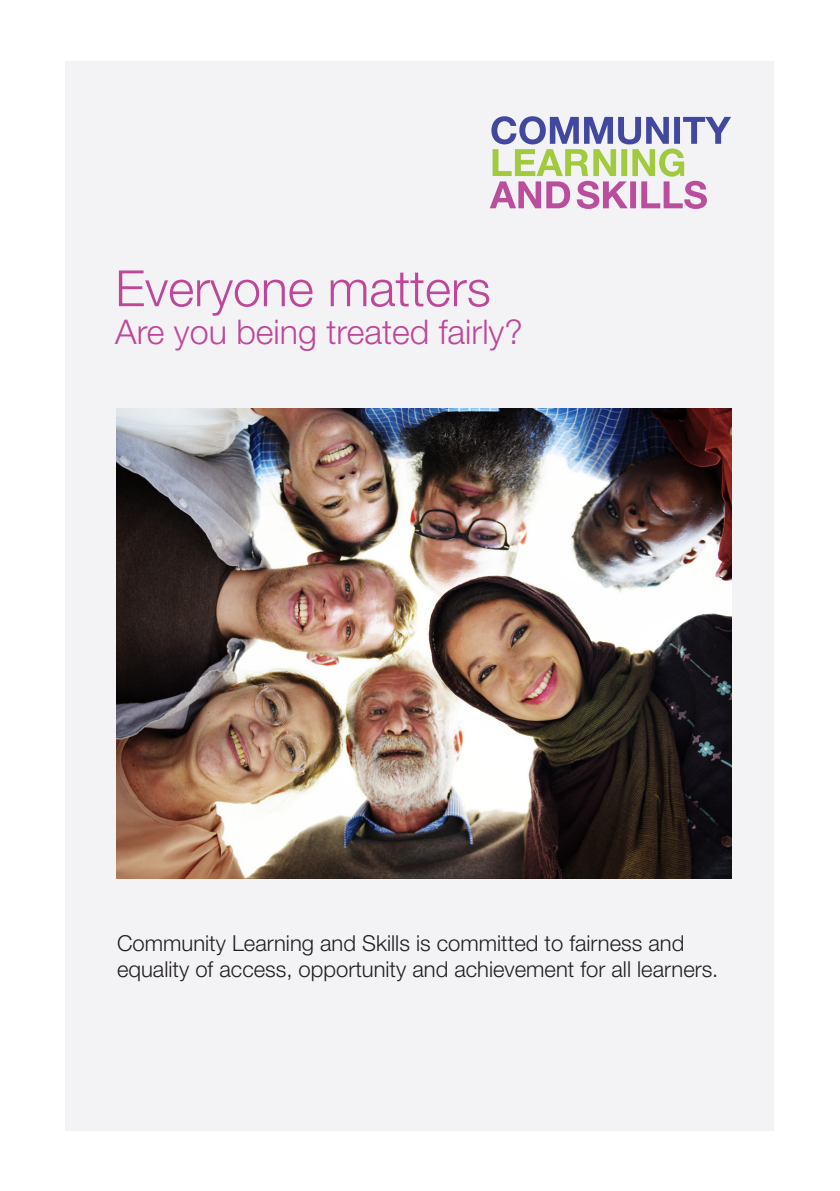
<style>
.page{position:relative;width:840px;height:1191px;background:#fff}
.page>*{position:absolute;margin:0;border:0;box-sizing:border-box;transform-origin:0 0}
.t1{font:300 50px "Helvetica Neue LT Std";color:#bf479a}
.t2{font:300 34px "Helvetica Neue LT Std";color:#bf479a}
.t3{font:300 22px/26px "Helvetica Neue LT Std";color:#231f20}
</style>
<div class="page">
<div style="left:65px;top:61px;width:709px;height:1069px;background:#f3f3f5"></div>
<svg style="left:489px;top:116px;width:241px;height:93px"></svg>
<img style="left:117px;top:409px;width:613px;height:469px">
<p class="t1" style="left:115px;top:258px;width:377px">Everyone matters</p>
<p class="t2" style="left:115px;top:311px;width:408px">Are you being treated fairly?</p>
<p class="t3" style="left:117px;top:929px;width:602px">Community Learning and Skills is committed to fairness and equality of access, opportunity and achievement for all learners.</p>
</div>
